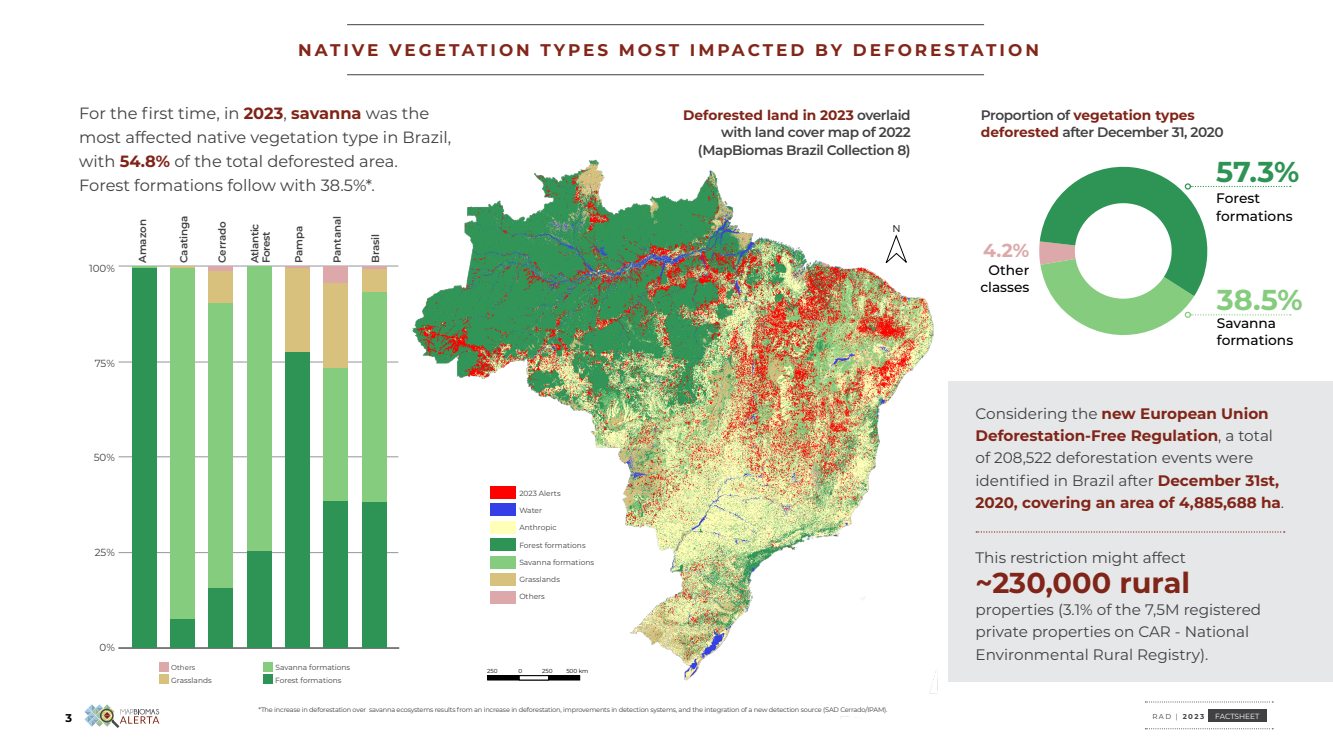
<style>
.page{position:relative;width:1333px;height:745px;background:#fff}
.page>*{position:absolute;margin:0;border:0;box-sizing:border-box;transform-origin:0 0}
.t1{font:700 28.75px "Montserrat";color:#802519}
.t2{font:700 28.75px "Montserrat";color:#2e9455}
.t3{font:700 28.75px "Montserrat";color:#86cc7e}
.t4{font:700 18.75px "Montserrat";color:#dda8a9}
.t5{font:700 16.88px "Montserrat";letter-spacing:.175em;color:#832619}
.t6{font:16.25px/23.8px "Montserrat";color:#414042}
.t7{font:700 15.25px/22.2px "Montserrat";color:#812519}
.t8{font:15.25px/22.2px "Montserrat";color:#414042}
.t9{font:600 13.75px/17.5px "Montserrat";letter-spacing:-.03em;color:#414042;text-align:right}
.t10{font:500 13.75px/17.5px "Montserrat";color:#000}
.t11{font:700 11.25px "Montserrat";color:#000}
.t12{font:600 10.25px "Montserrat";color:#414042}
.t13{font:10.25px "Montserrat";color:#414042}
.t14{font:600 10.25px/11.2px "Montserrat";letter-spacing:-.03em;color:#414042}
.t15{font:10px "Montserrat";color:#000}
.t16{font:7.5px/12.8px "Montserrat";color:#414042}
.t17{font:7.5px "Montserrat";letter-spacing:-.005em;color:#fff}
.t18{font:7.12px "Montserrat";color:#414042}
.t19{font:6.62px "Montserrat";letter-spacing:-.03em;color:#414042}
.t20{font:5.75px "Montserrat";color:#000}
.s1{font-weight:700;color:#812418}
.s2{font-weight:400;color:#414042}
.s3{font-weight:700}
</style>
<div class="page">
<div style="left:1207px;top:708px;width:59px;height:13px;background:#414042"></div>
<svg style="left:1145px;top:701px;width:128px;height:1px"></svg>
<img style="left:412px;top:159px;width:526px;height:558px">
<svg style="left:84px;top:704px;width:75px;height:23px"></svg>
<hr style="left:118px;top:647px;width:281px;height:1px;background:#000">
<hr style="left:118px;top:552px;width:280px;height:1px;background:#939598">
<hr style="left:118px;top:456px;width:280px;height:1px;background:#939598">
<hr style="left:118px;top:361px;width:280px;height:1px;background:#939598">
<hr style="left:118px;top:265px;width:280px;height:1px;background:#939598">
<div style="left:132px;top:268px;width:25px;height:379px;background:#2e9455"></div>
<div style="left:170px;top:619px;width:25px;height:28px;background:#2e9455"></div>
<div style="left:208px;top:587px;width:25px;height:60px;background:#2e9455"></div>
<div style="left:323px;top:500px;width:25px;height:147px;background:#2e9455"></div>
<div style="left:362px;top:501px;width:24px;height:146px;background:#2e9455"></div>
<div style="left:285px;top:351px;width:25px;height:296px;background:#2e9455"></div>
<div style="left:247px;top:550px;width:24px;height:97px;background:#2e9455"></div>
<hr style="left:132px;top:266px;width:25px;height:2px;background:#86cc7e">
<hr style="left:170px;top:266px;width:25px;height:2px;background:#d8c17d">
<div style="left:208px;top:270px;width:25px;height:33px;background:#d8c17d"></div>
<div style="left:323px;top:282px;width:25px;height:86px;background:#d8c17d"></div>
<div style="left:362px;top:268px;width:24px;height:24px;background:#d8c17d"></div>
<div style="left:285px;top:268px;width:25px;height:83px;background:#d8c17d"></div>
<hr style="left:208px;top:266px;width:25px;height:4px;background:#dda8a9">
<div style="left:323px;top:266px;width:25px;height:16px;background:#dda8a9"></div>
<hr style="left:362px;top:266px;width:24px;height:2px;background:#dda8a9">
<hr style="left:285px;top:266px;width:25px;height:2px;background:#dda8a9">
<div style="left:170px;top:268px;width:25px;height:351px;background:#86cc7e"></div>
<div style="left:208px;top:303px;width:25px;height:284px;background:#86cc7e"></div>
<div style="left:323px;top:368px;width:25px;height:132px;background:#86cc7e"></div>
<div style="left:362px;top:292px;width:24px;height:209px;background:#86cc7e"></div>
<div style="left:247px;top:266px;width:24px;height:284px;background:#86cc7e"></div>
<div style="left:159px;top:661px;width:9px;height:9px;background:#dda8a9"></div>
<div style="left:159px;top:674px;width:9px;height:9px;background:#d8c17d"></div>
<div style="left:263px;top:661px;width:10px;height:9px;background:#86cc7e"></div>
<div style="left:263px;top:674px;width:10px;height:9px;background:#2e9455"></div>
<hr style="left:347px;top:74px;width:637px;height:1px;background:#414042">
<hr style="left:347px;top:24px;width:637px;height:1px;background:#414042">
<div style="left:948px;top:381px;width:384px;height:300px;background:#e6e7e8"></div>
<svg style="left:976px;top:531px;width:308px;height:1px"></svg>
<svg style="left:1039px;top:166px;width:251px;height:169px"></svg>
<div style="left:490px;top:485px;width:25px;height:13px;background:#f00"></div>
<div style="left:490px;top:520px;width:25px;height:13px;background:#ffffb7"></div>
<div style="left:490px;top:555px;width:25px;height:13px;background:#86cc7e"></div>
<div style="left:490px;top:503px;width:25px;height:13px;background:#3440e6"></div>
<div style="left:490px;top:538px;width:25px;height:12px;background:#2e9455"></div>
<div style="left:490px;top:573px;width:25px;height:12px;background:#d8c17d"></div>
<div style="left:490px;top:590px;width:25px;height:13px;background:#dda8a9"></div>
<hr style="left:487px;top:675px;width:92px;height:4px;background:#000">
<div style="left:487px;top:674px;width:93px;height:6px;border:1px solid #000"></div>
<svg style="left:519px;top:674px;width:30px;height:6px"></svg>
<svg style="left:884px;top:233px;width:24px;height:32px"></svg>
<h3 class="t5" style="left:298px;top:38px;width:742px">NATIVE VEGETATION TYPES MOST IMPACTED BY DEFORESTATION</h3>
<h3 class="t6" style="left:79px;top:101px;width:373px">For the first time, in <span class="s1">2023</span>, <span class="s1">savanna</span> was the most affected native vegetation type in Brazil, with <span class="s1">54.8%</span> of the total deforested area.<br>Forest formations follow with 38.5%*.</h3>
<h3 class="t12" style="left:135px;top:263px;width:45px;rotate:-90deg">Amazon</h3>
<h3 class="t12" style="left:176px;top:263px;width:49px;rotate:-90deg">Caatinga</h3>
<h3 class="t12" style="left:215px;top:263px;width:44px;rotate:-90deg">Cerrado</h3>
<h3 class="t14" style="left:249px;top:263px;width:41px;rotate:-90deg">Atlantic<br>Forest</h3>
<h3 class="t12" style="left:291px;top:263px;width:39px;rotate:-90deg">Pampa</h3>
<h3 class="t12" style="left:330px;top:263px;width:49px;rotate:-90deg">Pantanal</h3>
<h3 class="t12" style="left:368px;top:263px;width:31px;rotate:-90deg">Brasil</h3>
<h3 class="t13" style="left:89px;top:261px;width:27px">100%</h3>
<h3 class="t13" style="left:95px;top:356px;width:22px">75%</h3>
<h3 class="t13" style="left:94px;top:450px;width:23px">50%</h3>
<h3 class="t13" style="left:95px;top:545px;width:22px">25%</h3>
<h3 class="t13" style="left:100px;top:639px;width:17px">0%</h3>
<p class="t18" style="left:171px;top:662px;width:26px">Others</p>
<p class="t16" style="left:171px;top:673px;width:42px">Grasslands</p>
<p class="t16" style="left:275px;top:660px;width:77px">Savanna formations<br>Forest formations</p>
<p class="t16" style="left:519px;top:486px;width:43px">2023 Alerts</p>
<p class="t16" style="left:519px;top:520px;width:39px">Anthropic</p>
<p class="t16" style="left:519px;top:555px;width:76px">Savanna formations</p>
<p class="t16" style="left:519px;top:503px;width:24px">Water</p>
<p class="t16" style="left:519px;top:538px;width:68px">Forest formations</p>
<p class="t16" style="left:519px;top:572px;width:42px">Grasslands</p>
<p class="t16" style="left:519px;top:589px;width:27px">Others</p>
<p class="t20" style="left:487px;top:666px;width:12px">250</p>
<p class="t20" style="left:518px;top:666px;width:5px">0</p>
<p class="t20" style="left:542px;top:666px;width:12px">250</p>
<p class="t20" style="left:566px;top:666px;width:24px">500 km</p>
<h3 class="t9" style="left:683px;top:106px;width:229px"><span class="s1">Deforested land in 2023</span> overlaid with land cover map of 2022 (MapBiomas Brazil Collection 8)</h3>
<h3 class="t15" style="left:892px;top:222px;width:10px">N</h3>
<h3 class="t9" style="left:980px;top:106px;width:244px;text-align:left">Proportion of <span class="s1">vegetation types deforested</span> after December 31, 2020</h3>
<h2 class="t4" style="left:983px;top:237px;width:48px">4.2%</h2>
<h3 class="t10" style="left:980px;top:260px;width:50px;text-align:center">Other classes</h3>
<h1 class="t2" style="left:1216px;top:151px;width:84px">57.3%</h1>
<h3 class="t10" style="left:1216px;top:189px;width:78px">Forest formations</h3>
<h1 class="t3" style="left:1216px;top:279px;width:87px">38.5%</h1>
<h3 class="t10" style="left:1216px;top:313px;width:78px">Savanna formations</h3>
<h3 class="t7" style="left:975px;top:401px;width:310px"><span class="s2">Considering the</span> new European Union Deforestation-Free Regulation<span class="s2">, a total of 208,522 deforestation events were identified in Brazil after</span> December 31st, 2020, covering an area of 4,885,688 ha<span class="s2">.</span></h3>
<h3 class="t8" style="left:975px;top:545px;width:212px">This restriction might affect</h3>
<h1 class="t1" style="left:975px;top:561px;width:216px">~230,000 rural</h1>
<h3 class="t8" style="left:975px;top:597px;width:287px">properties (3.1% of the 7,5M registered private properties on CAR - National<br>Environmental Rural Registry).</h3>
<p class="t19" style="left:258px;top:704px;width:630px">*The increase in deforestation over savanna ecosystems results from an increase in deforestation, improvements in detection systems, and the integration of a new detection source (SAD Cerrado/IPAM).</p>
<h3 class="t11" style="left:65px;top:709px;width:8px">3</h3>
<p class="t18" style="left:1152px;top:711px;width:53px">RAD | <span class="s3">2023</span></p>
<p class="t17" style="left:1215px;top:710px;width:46px">FACTSHEET</p>
</div>
